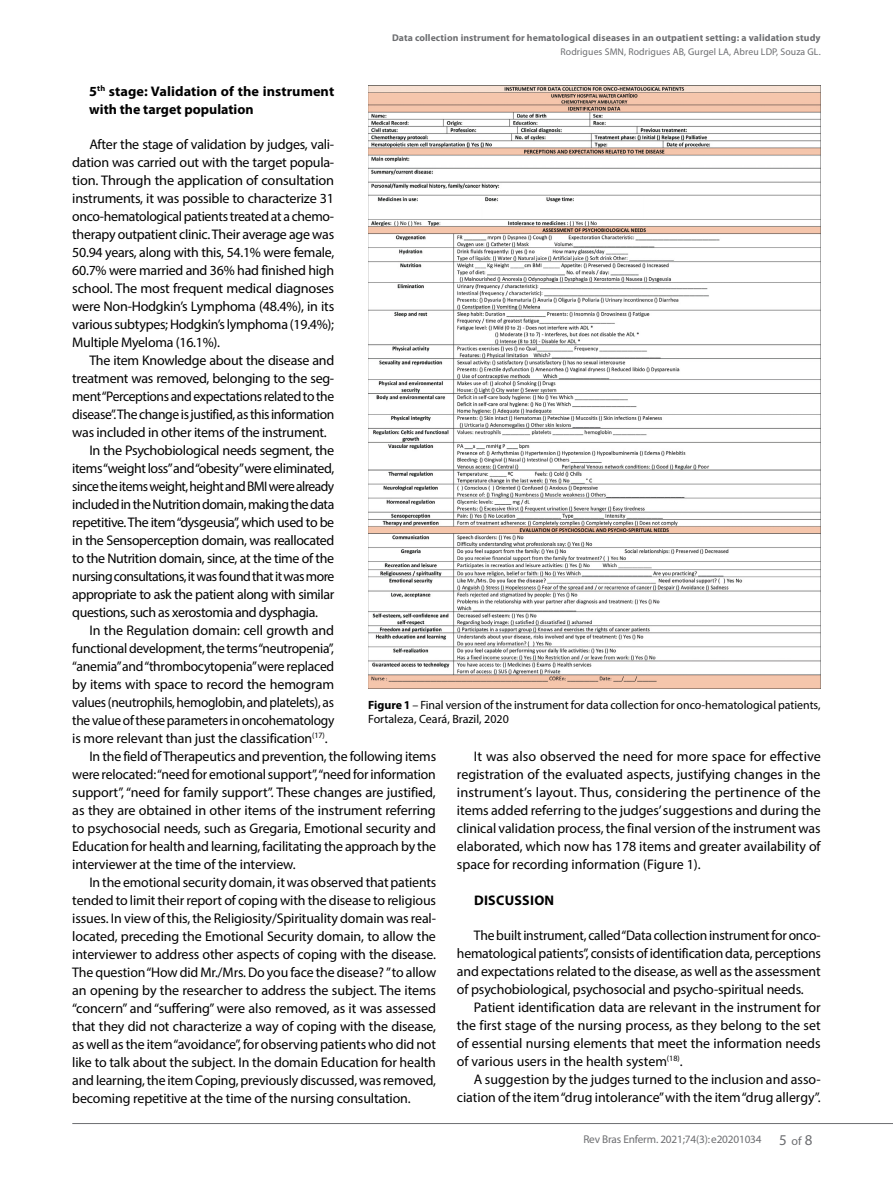
<style>
.page{position:relative;width:893px;height:1191px;background:#fff}
.page>*{position:absolute;margin:0;border:0;box-sizing:border-box;transform-origin:0 0}
.t1{font:13.95px/18px "Myriad Pro";letter-spacing:-.01em;color:#000;text-align:justify}
.t2{font:13.95px "Myriad Pro";letter-spacing:-.03em;color:#000}
.t3{font:13.95px "Myriad Pro";letter-spacing:-.01em;color:#000;scale:.96 1}
.t4{font:13.95px "Myriad Pro";letter-spacing:-.035em;color:#000}
.t5{font:700 13.95px/18px "Myriad Pro";letter-spacing:.005em;color:#000}
.t6{font:13.95px "Myriad Pro";letter-spacing:-.04em;color:#000}
.t7{font:12px/14.4px "Myriad Pro";color:#000}
.t8{font:11.25px "Myriad Pro";letter-spacing:-.015em;color:#6d6e71}
.t9{font:700 9.75px "Myriad Pro";letter-spacing:.01em;color:#6d6e71}
.t10{font:9.75px "Myriad Pro";letter-spacing:.01em;color:#6d6e71}
.s1{font-weight:700}
.s2{font-size:15px}
.s3{font-size:12px}
</style>
<div class="page">
<hr style="left:72px;top:1123px;width:821px;height:1px;background:#6d6e71">
<img style="left:368px;top:85px;width:453px;height:603px">
<p class="t9" style="left:392px;top:33px;width:430px">Data collection instrument for hematological diseases in an outpatient setting: a validation study</p>
<p class="t10" style="left:560px;top:46px;width:262px">Rodrigues SMN, Rodrigues AB, Gurgel LA, Abreu LDP, Souza GL.</p>
<p class="t5" style="left:89px;top:82px;width:246px">5<sup>th</sup> stage: Validation of the instrument with the target population</p>
<p class="t1" style="left:72px;top:135px;width:263px;text-indent:17px">After the stage of validation by judges, vali&shy;dation was carried out with the target popula&shy;tion. Through the application of consultation instruments, it was possible to characterize 31 onco-hematological patients treated at a chemo&shy;therapy outpatient clinic. Their average age was 50.94 years, along with this, 54.1% were female, 60.7% were married and 36% had finished high school. The most frequent medical diagnoses were Non-Hodgkin’s Lymphoma (48.4%), in its various subtypes; Hodgkin’s lymphoma (19.4%); Multiple Myeloma (16.1%).</p>
<p class="t1" style="left:89px;top:351px;width:246px">The item Knowledge about the disease and</p>
<p class="t1" style="left:72px;top:369px;width:263px">treatment was removed, belonging to the seg-</p>
<p class="t1" style="left:72px;top:387px;width:263px">ment “Perceptions and expectations related to the</p>
<p class="t1" style="left:72px;top:405px;width:264px">disease”. The change is justified, as this information</p>
<p class="t1" style="left:72px;top:423px;width:256px">was included in other items of the instrument.</p>
<p class="t1" style="left:89px;top:441px;width:246px">In the Psychobiological needs segment, the</p>
<p class="t2" style="left:72px;top:459px;width:263px">items “weight loss” and “obesity” were eliminated,</p>
<p class="t6" style="left:72px;top:477px;width:264px">since the items weight, height and BMI were already</p>
<p class="t4" style="left:72px;top:495px;width:264px">included in the Nutrition domain, making the data</p>
<p class="t2" style="left:72px;top:513px;width:263px">repetitive. The item “dysgeusia”, which used to be</p>
<p class="t2" style="left:72px;top:531px;width:263px">in the Sensoperception domain, was reallocated</p>
<p class="t2" style="left:72px;top:549px;width:263px">to the Nutrition domain, since, at the time of the</p>
<p class="t4" style="left:72px;top:567px;width:263px">nursing consultations, it was found that it was more</p>
<p class="t2" style="left:72px;top:585px;width:263px">appropriate to ask the patient along with similar</p>
<p class="t2" style="left:72px;top:603px;width:247px">questions, such as xerostomia and dysphagia.</p>
<p class="t1" style="left:89px;top:621px;width:246px">In the Regulation domain: cell growth and</p>
<p class="t1" style="left:72px;top:639px;width:263px">functional development, the terms “neutropenia”,</p>
<p class="t1" style="left:72px;top:657px;width:264px">“anemia” and “thrombocytopenia” were replaced</p>
<p class="t1" style="left:72px;top:675px;width:263px">by items with space to record the hemogram</p>
<p class="t3" style="left:72px;top:693px;width:274px">values (neutrophils, hemoglobin, and platelets), as</p>
<p class="t3" style="left:72px;top:711px;width:275px">the value of these parameters in oncohematology</p>
<p class="t1" style="left:72px;top:729px;width:257px">is more relevant than just the classification<sup>(17)</sup>.</p>
<p class="t1" style="left:89px;top:747px;width:348px">In the field of Therapeutics and prevention, the following items</p>
<p class="t1" style="left:72px;top:765px;width:365px">were relocated: “need for emotional support”, “need for information</p>
<p class="t1" style="left:72px;top:783px;width:365px">support”, “need for family support”. These changes are justified,</p>
<p class="t1" style="left:72px;top:801px;width:365px">as they are obtained in other items of the instrument referring</p>
<p class="t1" style="left:72px;top:819px;width:365px">to psychosocial needs, such as Gregaria, Emotional security and</p>
<p class="t1" style="left:72px;top:837px;width:365px">Education for health and learning, facilitating the approach by the</p>
<p class="t1" style="left:72px;top:855px;width:225px">interviewer at the time of the interview.</p>
<p class="t1" style="left:89px;top:873px;width:348px">In the emotional security domain, it was observed that patients</p>
<p class="t1" style="left:72px;top:891px;width:365px">tended to limit their report of coping with the disease to religious</p>
<p class="t1" style="left:72px;top:909px;width:365px">issues. In view of this, the Religiosity/Spirituality domain was real-</p>
<p class="t1" style="left:72px;top:927px;width:365px">located, preceding the Emotional Security domain, to allow the</p>
<p class="t1" style="left:72px;top:945px;width:365px">interviewer to address other aspects of coping with the disease.</p>
<p class="t1" style="left:72px;top:963px;width:365px">The question “How did Mr./Mrs. Do you face the disease? ” to allow</p>
<p class="t1" style="left:72px;top:981px;width:365px">an opening by the researcher to address the subject. The items</p>
<p class="t1" style="left:72px;top:999px;width:365px">“concern” and “suffering” were also removed, as it was assessed</p>
<p class="t1" style="left:72px;top:1017px;width:365px">that they did not characterize a way of coping with the disease,</p>
<p class="t1" style="left:72px;top:1035px;width:365px">as well as the item “avoidance”, for observing patients who did not</p>
<p class="t1" style="left:72px;top:1053px;width:365px">like to talk about the subject. In the domain Education for health</p>
<p class="t1" style="left:72px;top:1071px;width:365px">and learning, the item Coping, previously discussed, was removed,</p>
<p class="t1" style="left:72px;top:1089px;width:340px">becoming repetitive at the time of the nursing consultation.</p>
<p class="t7" style="left:368px;top:697px;width:454px"><span class="s1">Figure 1</span> – Final version of the instrument for data collection for onco-hematological patients,<br>Fortaleza, Ceará, Brazil, 2020</p>
<p class="t1" style="left:457px;top:747px;width:365px;text-indent:17px">It was also observed the need for more space for effective registration of the evaluated aspects, justifying changes in the instrument’s layout. Thus, considering the pertinence of the items added referring to the judges’ suggestions and during the clinical validation process, the final version of the instrument was elaborated, which now has 178 items and greater availability of space for recording information (Figure 1).</p>
<p class="t5" style="left:474px;top:891px;width:82px">DISCUSSION</p>
<p class="t1" style="left:457px;top:926px;width:365px;text-indent:17px">The built instrument, called “Data collection instrument for onco&shy;hematological patients”, consists of identification data, perceptions and expectations related to the disease, as well as the assessment of psychobiological, psychosocial and psycho-spiritual needs.</p>
<p class="t1" style="left:457px;top:998px;width:365px;text-indent:17px">Patient identification data are relevant in the instrument for the first stage of the nursing process, as they belong to the set of essential nursing elements that meet the information needs of various users in the health system<sup>(18)</sup>.</p>
<p class="t1" style="left:457px;top:1070px;width:365px;text-align:right">A suggestion by the judges turned to the inclusion and asso&shy;ciation of the item “drug intolerance” with the item “drug allergy”.</p>
<p class="t8" style="left:583px;top:1132px;width:231px">Rev Bras Enferm. 2021;74(3):e20201034 <span class="s2">5</span> <span class="s3">of</span> <span class="s2">8</span></p>
</div>
